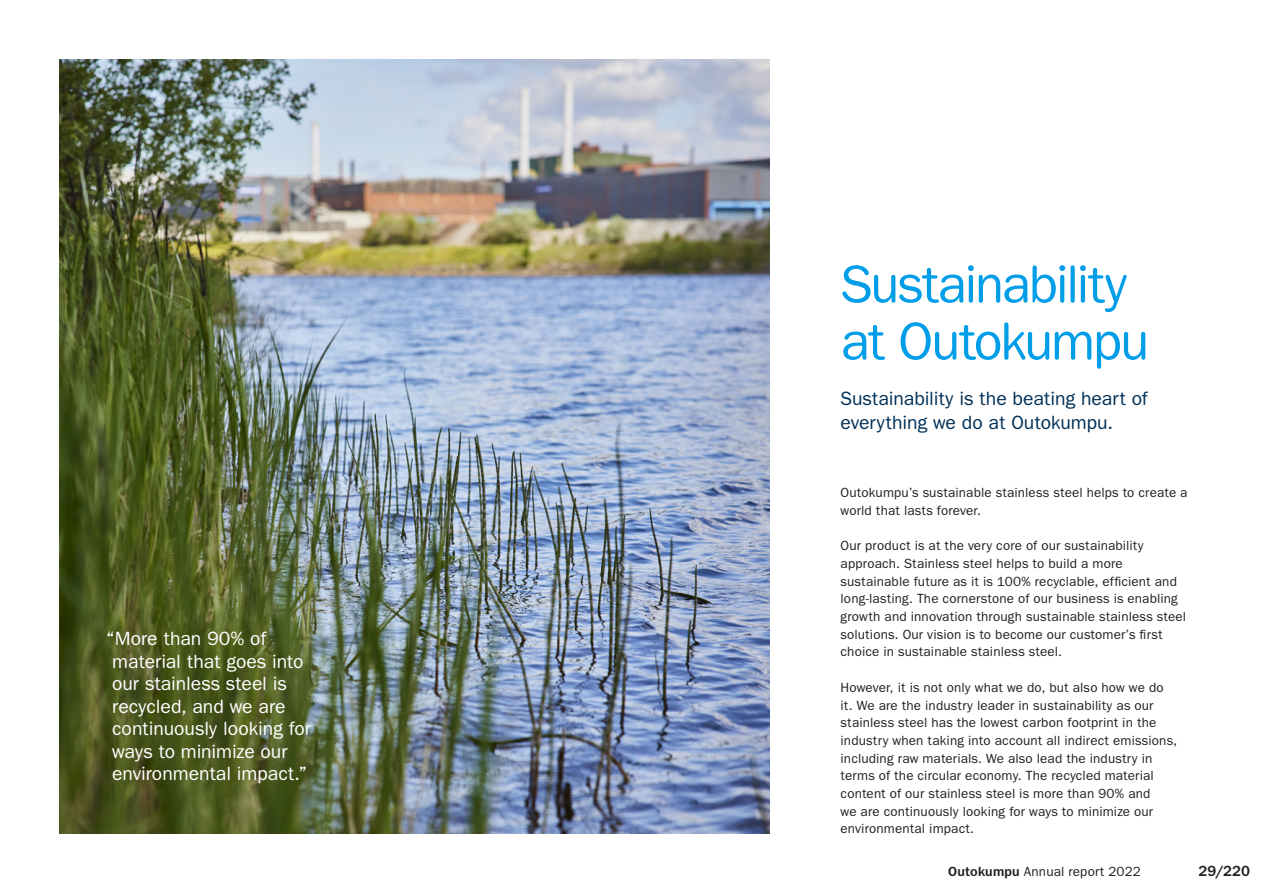
<style>
.page{position:relative;width:1263px;height:893px;background:#fff}
.page>*{position:absolute;margin:0;border:0;box-sizing:border-box;transform-origin:0 0}
.t1{font:54px/57px "Tee Franklin Forever Rounded";letter-spacing:-.04em;color:#009ee8}
.t2{font:19.5px/22.5px "Tee Franklin Forever Rounded";letter-spacing:-.005em;color:#fff}
.t3{font:19.5px/24px "Tee Franklin Forever Rounded";color:#003057}
.t4{font:500 15px "Tee Franklin Forever";color:#231f20}
.t5{font:13.5px/17.7px "Tee Franklin Forever";letter-spacing:.01em;color:#231f20}
.s1{font-weight:500}
</style>
<div class="page">
<img style="left:60px;top:60px;width:710px;height:773px">
<h2 class="t2" style="left:106px;top:628px;width:206px">“More than 90% of material that goes into our stainless steel is recycled, and we are continuously looking for ways to minimize our environmental impact.”</h2>
<h1 class="t1" style="left:840px;top:256px;width:310px">Sustainability at Outokumpu</h1>
<h2 class="t3" style="left:840px;top:386px;width:309px">Sustainability is the beating heart of everything we do at Outokumpu.</h2>
<p class="t5" style="left:840px;top:484px;width:348px">Outokumpu’s sustainable stainless steel helps to create a world that lasts forever.</p>
<p class="t5" style="left:840px;top:537px;width:347px">Our product is at the very core of our sustainability approach. Stainless steel helps to build a more sustainable future as it is 100% recyclable, efficient and long-lasting. The cornerstone of our business is enabling growth and innovation through sustainable stainless steel solutions. Our vision is to become our customer’s first choice in sustainable stainless steel.</p>
<p class="t5" style="left:840px;top:678px;width:338px">However, it is not only what we do, but also how we do it. We are the industry leader in sustainability as our stainless steel has the lowest carbon footprint in the industry when taking into account all indirect emissions, including raw materials. We also lead the industry in terms of the circular economy. The recycled material content of our stainless steel is more than 90% and<br>we are continuously looking for ways to minimize our environmental impact.</p>
<p class="t5" style="left:948px;top:862px;width:194px"><span class="s1">Outokumpu</span> Annual report 2022</p>
<p class="t4" style="left:1198px;top:862px;width:53px">29/220</p>
</div>
